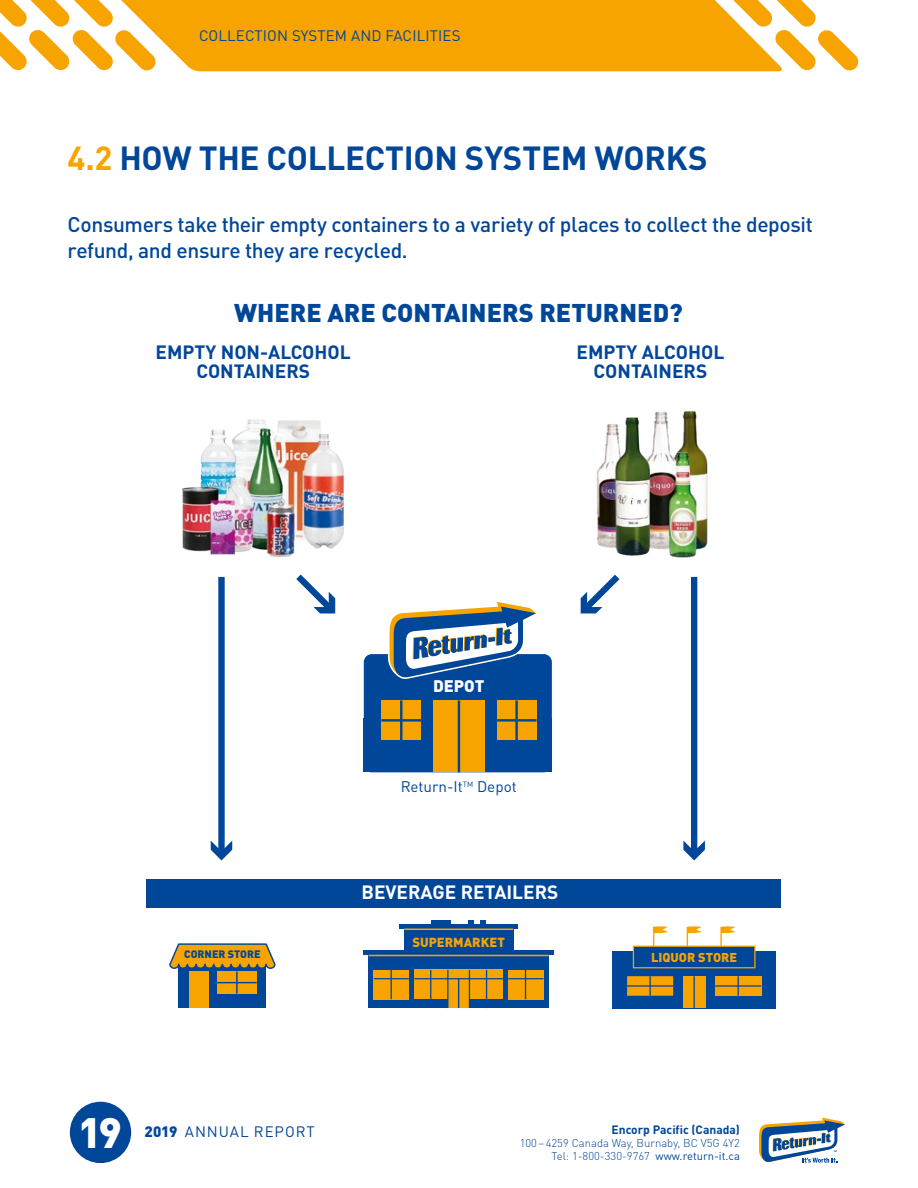
<style>
.page{position:relative;width:918px;height:1188px;background:#fff}
.page>*{position:absolute;margin:0;border:0;box-sizing:border-box;transform-origin:0 0}
.t1{font:900 42px "DIN Pro";color:#fff}
.t2{font:700 33px "DIN Pro";letter-spacing:-.01em;color:#004699}
.t3{font:900 25.35px "DIN Pro";color:#004699}
.t4{font:500 21px/25.5px "DIN Pro";letter-spacing:-.02em;color:#004699}
.t5{font:700 19.05px/19px "DIN Pro";color:#004699;text-align:center}
.t6{font:700 19.05px "DIN Pro";color:#fff}
.t7{font:900 16.65px "DIN Pro";color:#fff}
.t8{font:15.3px "DIN Pro";color:#004699}
.t9{font:15px "DIN Pro";letter-spacing:.01em;color:#004699}
.t10{font:15px "DIN Pro";letter-spacing:.06em;color:#004699}
.t11{font:900 13.05px "DIN Pro";color:#f7a300}
.t12{font:900 12.75px "DIN Pro";color:#f7a300}
.t13{font:700 12px "DIN Pro";color:#004699}
.t14{font:300 11.25px/12.8px "DIN Pro";color:#004699;text-align:right}
.t15{font:900 10.65px "DIN Pro";color:#004699}
.s1{color:#f7a300}
.s2{font-weight:900}
.s3{font-weight:400}
</style>
<div class="page">
<div style="left:146px;top:879px;width:634px;height:29px;background:#004699"></div>
<div style="left:218px;top:577px;width:7px;height:276px;background:#004699"></div>
<svg style="left:211px;top:841px;width:21px;height:19px"></svg>
<div style="left:691px;top:577px;width:6px;height:276px;background:#004699"></div>
<svg style="left:683px;top:841px;width:22px;height:19px"></svg>
<svg style="left:296px;top:574px;width:40px;height:40px"></svg>
<svg style="left:580px;top:574px;width:40px;height:40px"></svg>
<div style="left:369px;top:951px;width:180px;height:57px;background:#004699"></div>
<div style="left:404px;top:926px;width:109px;height:36px;background:#004699"></div>
<div style="left:431px;top:920px;width:20px;height:9px;background:#004699"></div>
<div style="left:468px;top:920px;width:6px;height:9px;background:#004699"></div>
<div style="left:480px;top:920px;width:6px;height:9px;background:#004699"></div>
<div style="left:399px;top:924px;width:119px;height:5px;background:#004699"></div>
<svg style="left:364px;top:951px;width:190px;height:4px"></svg>
<hr style="left:404px;top:929px;width:109px;height:1px;background:#f7a300">
<hr style="left:369px;top:955px;width:180px;height:1px;background:#f7a300">
<div style="left:414px;top:970px;width:89px;height:38px;background:#f7a300"></div>
<hr style="left:414px;top:978px;width:89px;height:1px;background:#004699">
<svg style="left:458px;top:979px;width:1px;height:29px"></svg>
<hr style="left:447px;top:970px;width:2px;height:38px;background:#004699">
<hr style="left:469px;top:970px;width:1px;height:38px;background:#004699">
<div style="left:508px;top:970px;width:35px;height:29px;background:#f7a300"></div>
<hr style="left:508px;top:978px;width:35px;height:1px;background:#004699">
<svg style="left:525px;top:970px;width:1px;height:29px"></svg>
<div style="left:374px;top:970px;width:35px;height:29px;background:#f7a300"></div>
<hr style="left:374px;top:978px;width:35px;height:1px;background:#004699">
<svg style="left:391px;top:970px;width:1px;height:29px"></svg>
<hr style="left:430px;top:970px;width:1px;height:38px;background:#004699">
<hr style="left:486px;top:970px;width:1px;height:38px;background:#004699">
<div style="left:469px;top:999px;width:34px;height:9px;background:#004699"></div>
<div style="left:410px;top:999px;width:38px;height:9px;background:#004699"></div>
<div style="left:179px;top:960px;width:87px;height:48px;background:#004699"></div>
<div style="left:190px;top:972px;width:19px;height:36px;background:#f7a300"></div>
<div style="left:217px;top:972px;width:40px;height:22px;background:#f7a300"></div>
<hr style="left:236px;top:972px;width:2px;height:22px;background:#004699">
<hr style="left:217px;top:982px;width:40px;height:1px;background:#004699">
<svg style="left:169px;top:943px;width:107px;height:27px"></svg>
<div style="left:612px;top:951px;width:164px;height:57px;background:#004699"></div>
<svg style="left:720px;top:926px;width:15px;height:20px"></svg>
<svg style="left:687px;top:926px;width:15px;height:20px"></svg>
<svg style="left:653px;top:926px;width:15px;height:20px"></svg>
<div style="left:633px;top:946px;width:122px;height:22px;background:#004699"></div>
<div style="left:633px;top:946px;width:123px;height:22px;border:1px solid #f7a300"></div>
<div style="left:683px;top:976px;width:22px;height:32px;background:#f7a300"></div>
<hr style="left:694px;top:976px;width:1px;height:32px;background:#004699">
<div style="left:715px;top:976px;width:46px;height:20px;background:#f7a300"></div>
<svg style="left:738px;top:976px;width:1px;height:20px"></svg>
<svg style="left:627px;top:976px;width:46px;height:20px"></svg>
<hr style="left:627px;top:985px;width:46px;height:2px;background:#004699">
<hr style="left:715px;top:985px;width:46px;height:2px;background:#004699">
<div style="left:364px;top:654px;width:188px;height:118px;background:#004699;border-radius:8px"></div>
<div style="left:433px;top:700px;width:52px;height:72px;background:#f7a300"></div>
<hr style="left:458px;top:700px;width:2px;height:72px;background:#004699">
<div style="left:497px;top:700px;width:40px;height:40px;background:#f7a300"></div>
<div style="left:381px;top:700px;width:40px;height:40px;background:#f7a300"></div>
<hr style="left:515px;top:700px;width:3px;height:40px;background:#004699">
<hr style="left:497px;top:719px;width:40px;height:3px;background:#004699">
<hr style="left:400px;top:700px;width:2px;height:40px;background:#004699">
<hr style="left:381px;top:719px;width:40px;height:3px;background:#004699">
<svg style="left:388px;top:601px;width:151px;height:78px"></svg>
<img style="left:596px;top:411px;width:112px;height:147px">
<img style="left:182px;top:419px;width:162px;height:139px">
<svg style="left:0;top:0;width:110px;height:71px"></svg>
<svg style="left:783px;top:0;width:76px;height:71px"></svg>
<svg style="left:110px;top:0;width:673px;height:71px;background:#f7aa16"></svg>
<svg style="left:759px;top:1117px;width:86px;height:46px"></svg>
<div style="left:70px;top:1102px;width:61px;height:61px;background:#004699;border-radius:50%"></div>
<p class="t9" style="left:199px;top:23px;width:263px">COLLECTION SYSTEM AND FACILITIES</p>
<h2 class="t2" style="left:68px;top:131px;width:642px"><span class="s1">4.2</span> HOW THE COLLECTION SYSTEM WORKS</h2>
<p class="t4" style="left:68px;top:209px;width:747px">Consumers take their empty containers to a variety of places to collect the deposit refund, and ensure they are recycled.</p>
<p class="t3" style="left:234px;top:291px;width:450px">WHERE ARE CONTAINERS RETURNED?</p>
<p class="t5" style="left:156px;top:340px;width:197px">EMPTY NON-ALCOHOL<br>CONTAINERS</p>
<p class="t5" style="left:577px;top:340px;width:149px">EMPTY ALCOHOL<br>CONTAINERS</p>
<p class="t7" style="left:433px;top:672px;width:53px">DEPOT</p>
<p class="t8" style="left:401px;top:774px;width:117px">Return-It<sup>TM</sup> Depot</p>
<p class="t6" style="left:362px;top:876px;width:198px">BEVERAGE RETAILERS</p>
<p class="t11" style="left:412px;top:931px;width:94px">SUPERMARKET</p>
<p class="t15" style="left:184px;top:945px;width:78px">CORNER STORE</p>
<p class="t12" style="left:651px;top:946px;width:88px">LIQUOR STORE</p>
<h1 class="t1" style="left:78px;top:1096px;width:45px">19</h1>
<p class="t10" style="left:145px;top:1120px;width:172px"><span class="s2">2019</span> ANNUAL REPORT</p>
<p class="t13" style="left:612px;top:1120px;width:130px">Encorp Pacific (Canada)</p>
<p class="t14" style="left:520px;top:1136px;width:222px">100–4259 Canada Way, Burnaby, BC V5G 4Y2<br>Tel: 1-800-330-9767 <span class="s3">www.return-it.ca</span></p>
</div>
